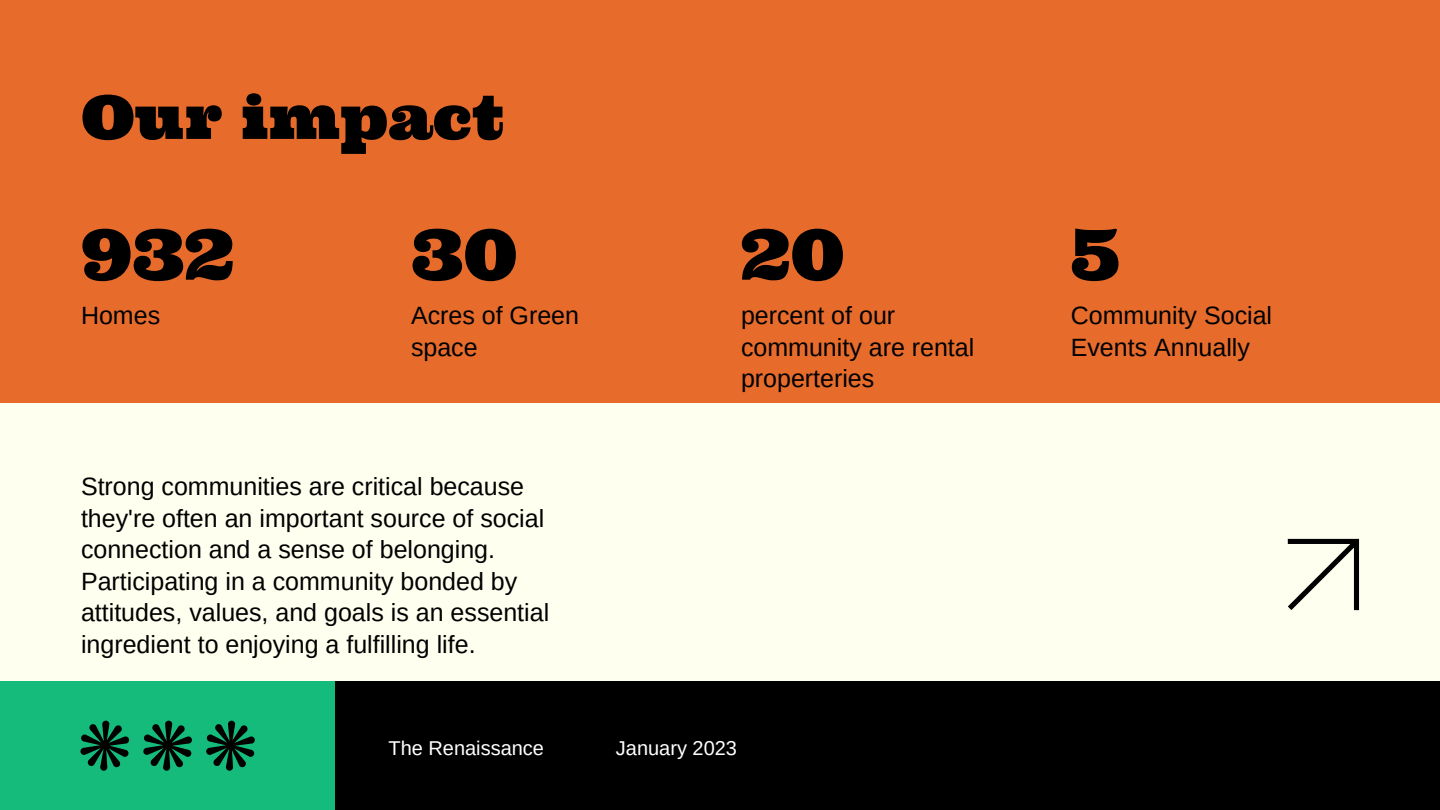
<style>
.page{position:relative;width:1440px;height:810px;background:#ffffef}
.page>*{position:absolute;margin:0;border:0;box-sizing:border-box;transform-origin:0 0}
.t1{font:70px "Ultra";color:#000001}
.t2{font:60px "Ultra";color:#000001}
.t3{font:25px/31.5px "Arimo";color:#000001}
.t4{font:20px "Arimo";color:#fff}
</style>
<div class="page">
<div style="left:0;top:0;width:1440px;height:403px;background:#e76c2c"></div>
<svg style="left:1288px;top:539px;width:71px;height:71px"></svg>
<div style="left:0;top:681px;width:335px;height:129px;background:#15bb7b"></div>
<div style="left:335px;top:681px;width:1105px;height:129px;background:#000001"></div>
<svg style="left:80px;top:721px;width:50px;height:50px"></svg>
<svg style="left:143px;top:721px;width:49px;height:50px"></svg>
<svg style="left:206px;top:721px;width:49px;height:50px"></svg>
<h2 class="t2" style="left:81px;top:78px;width:424px">Our impact</h2>
<h1 class="t1" style="left:81px;top:209px;width:155px">932</h1>
<p class="t3" style="left:81px;top:300px;width:81px">Homes</p>
<h1 class="t1" style="left:411px;top:209px;width:108px">30</h1>
<p class="t3" style="left:411px;top:300px;width:170px">Acres of Green space</p>
<p class="t3" style="left:81px;top:471px;width:470px">Strong communities are critical because they're often an important source of social connection and a sense of belonging.<br>Participating in a community bonded by attitudes, values, and goals is an essential ingredient to enjoying a fulfilling life.</p>
<h1 class="t1" style="left:741px;top:209px;width:105px">20</h1>
<p class="t3" style="left:741px;top:300px;width:235px">percent of our community are rental properteries</p>
<p class="t4" style="left:388px;top:736px;width:157px">The Renaissance</p>
<p class="t4" style="left:616px;top:736px;width:123px">January 2023</p>
<h1 class="t1" style="left:1071px;top:209px;width:51px">5</h1>
<p class="t3" style="left:1071px;top:300px;width:203px">Community Social<br>Events Annually</p>
</div>
